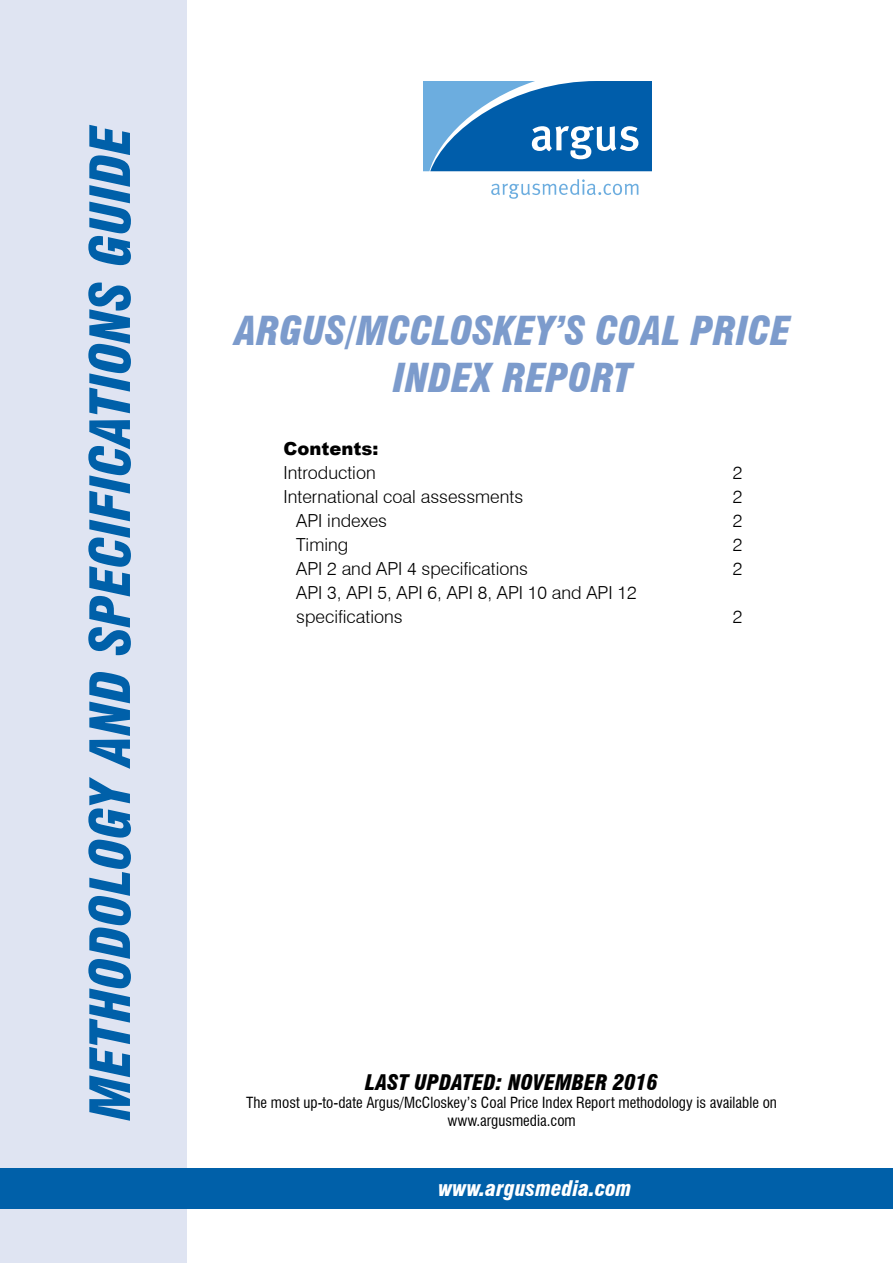
<style>
.page{position:relative;width:893px;height:1263px;background:#fff}
.page>*{position:absolute;margin:0;border:0;box-sizing:border-box;transform-origin:0 0}
.t1{font:italic 900 condensed 54px "Swiss 721 BT";color:#0060a9}
.t2{font:italic 900 condensed 39px/46.8px "Swiss 721 BT";color:#7c9bcc;text-align:center}
.t3{font:italic 900 condensed 21px "Swiss 721 BT";color:#000}
.t4{font:italic 900 condensed 21px "Swiss 721 BT";color:#fff}
.t5{font:300 18px/24px "Swiss 721 BT";color:#000}
.t6{font:900 18px "Arial";color:#000}
.t7{font:condensed 15px "Swiss 721 BT";color:#000}
</style>
<div class="page">
<div style="left:0;top:0;width:186px;height:1263px;background:#dfe4f2"></div>
<div style="left:0;top:1168px;width:893px;height:41px;background:#0060a9"></div>
<svg style="left:423px;top:81px;width:229px;height:90px;background:#307dbd"></svg>
<svg style="left:491px;top:179px;width:147px;height:20px"></svg>
<h1 class="t1" style="left:78px;top:1120px;width:997px;rotate:-90deg">METHODOLOGY AND SPECIFICATIONS GUIDE</h1>
<h2 class="t2" style="left:235px;top:307px;width:557px">ARGUS/MCCL OSKEY’S COAL PRICE<br>INDEX REPORT</h2>
<p class="t6" style="left:284px;top:435px;width:97px">Contents:</p>
<p class="t5" style="left:284px;top:460px;width:94px">Introduction</p>
<p class="t5" style="left:733px;top:460px;width:11px">2</p>
<p class="t5" style="left:284px;top:484px;width:241px">International coal assessments</p>
<p class="t5" style="left:733px;top:484px;width:11px">2</p>
<p class="t5" style="left:296px;top:508px;width:92px">API indexes</p>
<p class="t5" style="left:733px;top:508px;width:11px">2</p>
<p class="t5" style="left:296px;top:532px;width:53px">Timing</p>
<p class="t5" style="left:733px;top:532px;width:11px">2</p>
<p class="t5" style="left:296px;top:556px;width:233px">API 2 and API 4 specifications</p>
<p class="t5" style="left:733px;top:556px;width:11px">2</p>
<p class="t5" style="left:296px;top:580px;width:342px">API 3, API 5, API 6, API 8, API 10 and API 12 specifications</p>
<p class="t5" style="left:733px;top:604px;width:11px">2</p>
<p class="t3" style="left:365px;top:1070px;width:294px">LAST UPDATED: NOVEMBER 2016</p>
<p class="t7" style="left:246px;top:1094px;width:532px">The most up-to-date Argus/McCloskey’s Coal Price Index Report methodology is available on</p>
<p class="t7" style="left:447px;top:1112px;width:130px">www.argusmedia.com</p>
<p class="t4" style="left:438px;top:1176px;width:195px">WWW.ARGUSMEDIA.COM</p>
</div>
